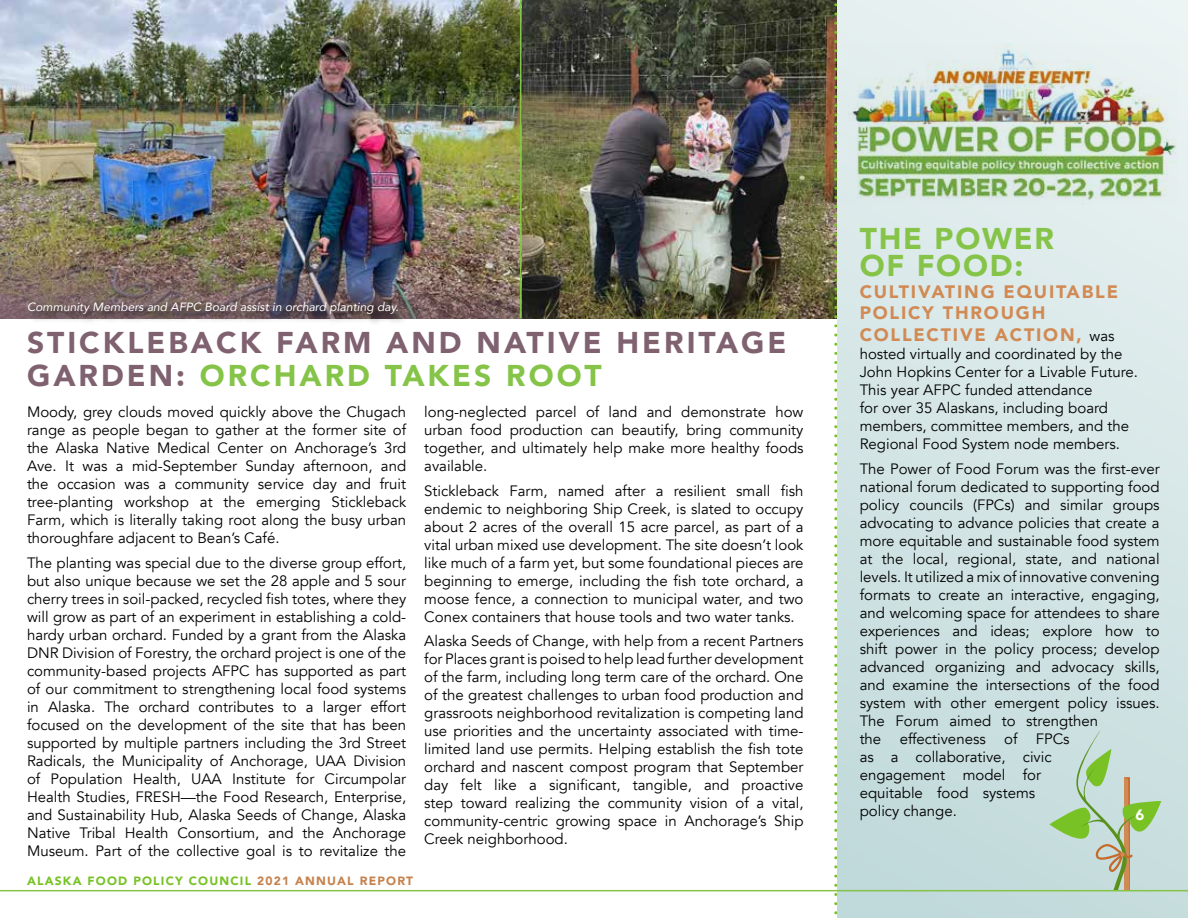
<style>
.page{position:relative;width:1188px;height:918px;background:#fff}
.page>*{position:absolute;margin:0;border:0;box-sizing:border-box;transform-origin:0 0}
.t1{font:900 30px/33px "Avenir";letter-spacing:.1em;color:#7f616f}
.t2{font:900 30px/27px "Avenir";letter-spacing:.06em;color:#85c448}
.t3{font:900 18px/21.6px "Avenir";letter-spacing:.1em;color:#d18a54}
.t4{font:15px/18px "Avenir";color:#000;text-align:justify}
.t5{font:900 15px "Avenir";color:#fff}
.t6{font:italic 12px "Avenir";color:#fff}
.t7{font:900 12px "Avenir";letter-spacing:.1em;color:#78c226}
.s1{color:#85c448}
.s2{color:#c5824e}
.s3{font-weight:400;font-size:15px;color:#000}
</style>
<div class="page">
<div style="left:837px;top:0;width:351px;height:918px;background:linear-gradient(to bottom,#ebf2f3,#c1dadb)"></div>
<hr style="left:0;top:890px;width:1188px;height:1px;background:#85c448">
<img style="left:521px;top:0;width:313px;height:318px">
<img style="left:0;top:0;width:520px;height:318px">
<svg style="left:25px;top:299px;width:385px;height:24px"></svg>
<hr style="left:520px;top:0;width:1px;height:318px;background:#85c448">
<img style="left:842px;top:43px;width:335px;height:162px">
<svg style="left:834px;top:0;width:3px;height:915px"></svg>
<svg style="left:1049px;top:730px;width:112px;height:160px"></svg>
<p class="t6" style="left:27px;top:299px;width:373px">Community Members and AFPC Board assist in orchard planting day.</p>
<h1 class="t1" style="left:27px;top:325px;width:761px">STICKLEBACK FARM AND NATIVE HERITAGE<br>GARDEN: <span class="s1">ORCHARD TAKES ROOT</span></h1>
<p class="t4" style="left:27px;top:403px;width:381px">Moody, grey clouds moved quickly above the Chugach range as people began to gather at the former site of the Alaska Native Medical Center on Anchorage’s 3rd Ave. It was a mid-September Sunday afternoon, and the occasion was a community service day and fruit tree-planting workshop at the emerging Stickleback Farm, which is literally taking root along the busy urban thoroughfare adjacent to Bean’s Café.</p>
<p class="t4" style="left:27px;top:554px;width:381px">The planting was special due to the diverse group effort, but also unique because we set the 28 apple and 5 sour cherry trees in soil-packed, recycled fish totes, where they will grow as part of an experiment in establishing a cold&shy;hardy urban orchard. Funded by a grant from the Alaska DNR Division of Forestry, the orchard project is one of the community-based projects AFPC has supported as part of our commitment to strengthening local food systems in Alaska. The orchard contributes to a larger effort focused on the development of the site that has been supported by multiple partners including the 3rd Street Radicals, the Municipality of Anchorage, UAA Division of Population Health, UAA Institute for Circumpolar Health Studies, FRESH—the Food Research, Enterprise, and Sustainability Hub, Alaska Seeds of Change, Alaska Native Tribal Health Consortium, and the Anchorage Museum. Part of the collective goal is to revitalize the</p>
<p class="t7" style="left:27px;top:870px;width:388px">ALASKA FOOD POLICY COUNCIL <span class="s2">2021 ANNUAL REPORT</span></p>
<p class="t4" style="left:424px;top:403px;width:381px">long-neglected parcel of land and demonstrate how urban food production can beautify, bring community together, and ultimately help make more healthy foods available.</p>
<p class="t4" style="left:424px;top:482px;width:381px">Stickleback Farm, named after a resilient small fish endemic to neighboring Ship Creek, is slated to occupy about 2 acres of the overall 15 acre parcel, as part of a vital urban mixed use development. The site doesn’t look like much of a farm yet, but some foundational pieces are beginning to emerge, including the fish tote orchard, a moose fence, a connection to municipal water, and two Conex containers that house tools and two water tanks.</p>
<p class="t4" style="left:424px;top:632px;width:381px">Alaska Seeds of Change, with help from a recent Partners for Places grant is poised to help lead further development of the farm, including long term care of the orchard. One of the greatest challenges to urban food production and grassroots neighborhood revitalization is competing land use priorities and the uncertainty associated with time&shy;limited land use permits. Helping establish the fish tote orchard and nascent compost program that September day felt like a significant, tangible, and proactive step toward realizing the community vision of a vital, community-centric growing space in Anchorage’s Ship Creek neighborhood.</p>
<h1 class="t2" style="left:860px;top:224px;width:196px">THE POWER<br>OF FOOD:</h1>
<p class="t3" style="left:860px;top:280px;width:260px">CULTIVATING EQUITABLE<br>POLICY THROUGH<br>COLLECTIVE ACTION, <span class="s3">was</span></p>
<p class="t4" style="left:860px;top:345px;width:280px;text-align:left">hosted virtually and coordinated by the John Hopkins Center for a Livable Future.<br>This year AFPC funded attendance<br>for over 35 Alaskans, including board members, committee members, and the Regional Food System node members.</p>
<p class="t4" style="left:860px;top:460px;width:302px;text-align:left">The Power of Food Forum was the first-ever national forum dedicated to supporting food policy councils (FPCs) and similar groups advocating to advance policies that create a more equitable and sustainable food system at the local, regional, state, and national levels. It utilized a mix of innovative convening formats to create an interactive, engaging, and welcoming space for attendees to share experiences and ideas; explore how to shift power in the policy process; develop advanced organizing and advocacy skills, and examine the intersections of the food system with other emergent policy issues.<br>The Forum aimed to strengthen<br>the effectiveness of FPCs<br>as a collaborative, civic<br>engagement model for<br>equitable food systems<br>policy change.</p>
<p class="t5" style="left:1136px;top:802px;width:10px">6</p>
</div>
